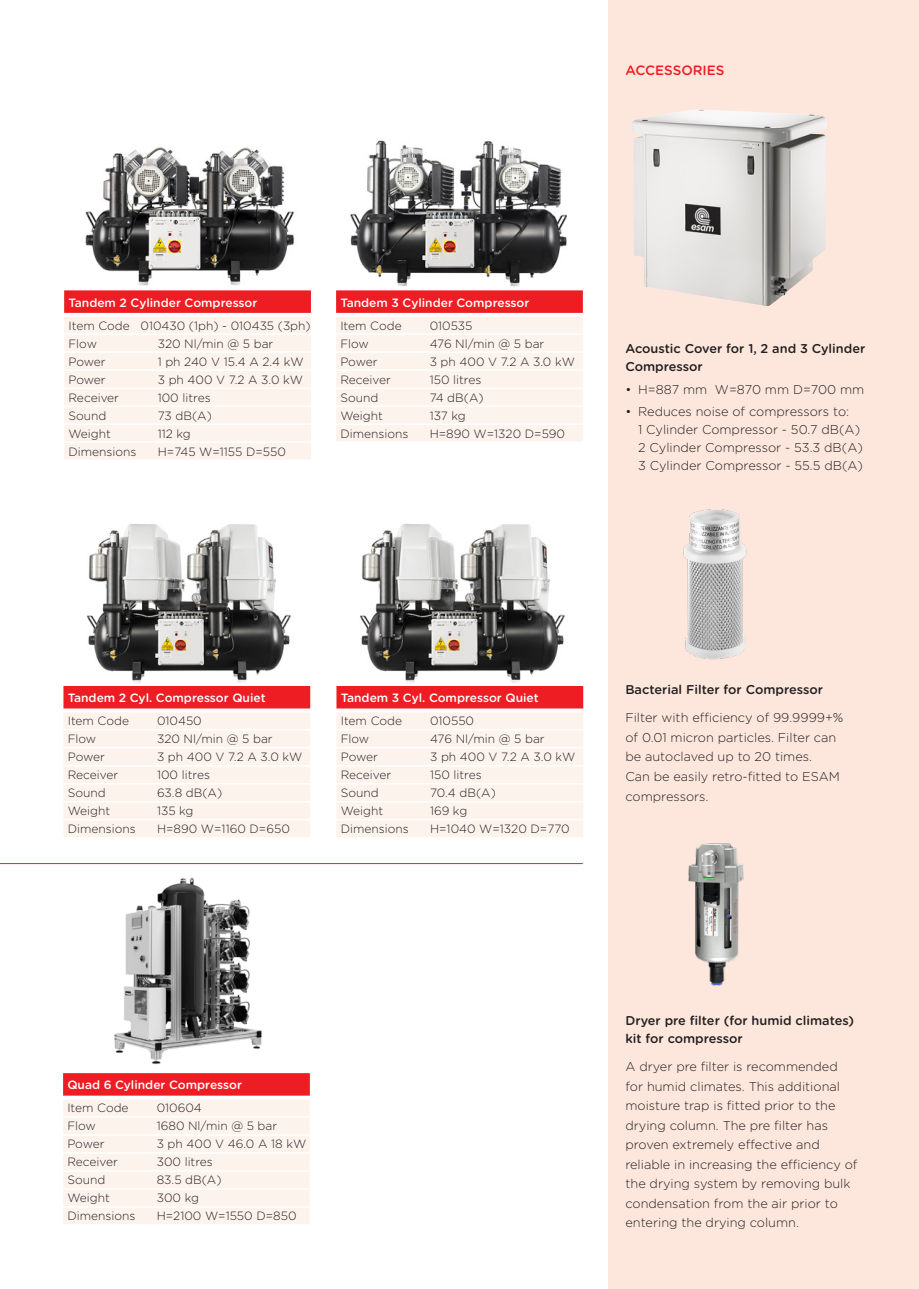
<style>
.page{position:relative;width:919px;height:1289px;background:#fff}
.page>*{position:absolute;margin:0;border:0;box-sizing:border-box;transform-origin:0 0}
.heading{font:500 13.5px "Gotham Rounded";color:#ee1d23}
.text{font:300 12.75px/19.5px "Gotham Rounded";color:#231f20}
.bullet_points{font:300 12.75px/18px "Gotham Rounded";color:#231f20}
.text_bold{font:500 12.75px/18px "Gotham Rounded";color:#231f20}
.spec_text{font:300 12px "Gotham Rounded";color:#231f20}
.spec_heading{font:500 12px "Gotham Rounded";color:#fff}
</style>
<div class="page">
<div style="left:608px;top:0;width:310px;height:1288px;background:#fde7dc"></div>
<img style="left:85px;top:147px;width:210px;height:139px">
<img style="left:87px;top:524px;width:204px;height:159px">
<img style="left:350px;top:140px;width:217px;height:147px">
<div style="left:64px;top:290px;width:247px;height:23px;background:#ee1d23"></div>
<div style="left:64px;top:317px;width:247px;height:16px;background:#fdf3ed"></div>
<div style="left:64px;top:335px;width:247px;height:16px;background:#fdf3ed"></div>
<div style="left:64px;top:353px;width:247px;height:16px;background:#fdf3ed"></div>
<div style="left:64px;top:371px;width:247px;height:16px;background:#fdf3ed"></div>
<div style="left:64px;top:389px;width:247px;height:16px;background:#fdf3ed"></div>
<div style="left:64px;top:407px;width:247px;height:16px;background:#fdf3ed"></div>
<div style="left:64px;top:425px;width:247px;height:16px;background:#fdf3ed"></div>
<div style="left:64px;top:443px;width:247px;height:16px;background:#fdf3ed"></div>
<div style="left:63px;top:686px;width:247px;height:22px;background:#ee1d23"></div>
<div style="left:63px;top:712px;width:247px;height:17px;background:#fdf3ed"></div>
<div style="left:63px;top:730px;width:247px;height:17px;background:#fdf3ed"></div>
<div style="left:63px;top:748px;width:247px;height:17px;background:#fdf3ed"></div>
<div style="left:63px;top:766px;width:247px;height:17px;background:#fdf3ed"></div>
<div style="left:63px;top:784px;width:247px;height:17px;background:#fdf3ed"></div>
<div style="left:63px;top:802px;width:247px;height:17px;background:#fdf3ed"></div>
<div style="left:63px;top:820px;width:247px;height:17px;background:#fdf3ed"></div>
<div style="left:336px;top:290px;width:247px;height:23px;background:#ee1d23"></div>
<div style="left:336px;top:317px;width:247px;height:16px;background:#fdf3ed"></div>
<div style="left:336px;top:335px;width:247px;height:16px;background:#fdf3ed"></div>
<div style="left:336px;top:353px;width:247px;height:16px;background:#fdf3ed"></div>
<div style="left:336px;top:371px;width:247px;height:16px;background:#fdf3ed"></div>
<div style="left:336px;top:389px;width:247px;height:16px;background:#fdf3ed"></div>
<div style="left:336px;top:407px;width:247px;height:16px;background:#fdf3ed"></div>
<div style="left:336px;top:425px;width:247px;height:16px;background:#fdf3ed"></div>
<div style="left:336px;top:686px;width:247px;height:22px;background:#ee1d23"></div>
<div style="left:336px;top:712px;width:247px;height:17px;background:#fdf3ed"></div>
<div style="left:336px;top:730px;width:247px;height:17px;background:#fdf3ed"></div>
<div style="left:336px;top:748px;width:247px;height:17px;background:#fdf3ed"></div>
<div style="left:336px;top:766px;width:247px;height:17px;background:#fdf3ed"></div>
<div style="left:336px;top:784px;width:247px;height:17px;background:#fdf3ed"></div>
<div style="left:336px;top:802px;width:247px;height:17px;background:#fdf3ed"></div>
<div style="left:336px;top:820px;width:247px;height:17px;background:#fdf3ed"></div>
<img style="left:114px;top:878px;width:148px;height:187px">
<img style="left:360px;top:524px;width:205px;height:159px">
<hr style="left:0;top:863px;width:583px;height:1px;background:#ee1d23">
<img style="left:683px;top:509px;width:64px;height:151px">
<img style="left:632px;top:110px;width:194px;height:196px">
<div style="left:63px;top:1073px;width:247px;height:22px;background:#ee1d23"></div>
<div style="left:63px;top:1099px;width:247px;height:17px;background:#fdf3ed"></div>
<div style="left:63px;top:1117px;width:247px;height:17px;background:#fdf3ed"></div>
<div style="left:63px;top:1135px;width:247px;height:17px;background:#fdf3ed"></div>
<div style="left:63px;top:1153px;width:247px;height:17px;background:#fdf3ed"></div>
<div style="left:63px;top:1171px;width:247px;height:17px;background:#fdf3ed"></div>
<div style="left:63px;top:1189px;width:247px;height:17px;background:#fdf3ed"></div>
<div style="left:63px;top:1207px;width:247px;height:17px;background:#fdf3ed"></div>
<img style="left:688px;top:843px;width:56px;height:143px">
<p class="heading" style="left:625px;top:60px;width:101px">ACCESSORIES</p>
<p class="spec_heading" style="left:68px;top:294px;width:190px">Tandem 2 Cylinder Compressor</p>
<p class="spec_text" style="left:68px;top:317px;width:244px">Item Code 010430 (1ph) - 010435 (3ph)</p>
<p class="spec_text" style="left:68px;top:335px;width:30px">Flow</p>
<p class="spec_text" style="left:158px;top:335px;width:117px">320 Nl/min @ 5 bar</p>
<p class="spec_text" style="left:68px;top:353px;width:39px">Power</p>
<p class="spec_text" style="left:158px;top:353px;width:147px">1 ph 240 V 15.4 A 2.4 kW</p>
<p class="spec_text" style="left:68px;top:371px;width:39px">Power</p>
<p class="spec_text" style="left:158px;top:371px;width:147px">3 ph 400 V 7.2 A 3.0 kW</p>
<p class="spec_text" style="left:68px;top:389px;width:52px">Receiver</p>
<p class="spec_text" style="left:158px;top:389px;width:54px">100 litres</p>
<p class="spec_text" style="left:68px;top:407px;width:39px">Sound</p>
<p class="spec_text" style="left:158px;top:407px;width:56px">73 dB(A)</p>
<p class="spec_text" style="left:68px;top:425px;width:44px">Weight</p>
<p class="spec_text" style="left:158px;top:425px;width:35px">112 kg</p>
<p class="spec_text" style="left:68px;top:443px;width:70px">Dimensions</p>
<p class="spec_text" style="left:158px;top:443px;width:130px">H=745 W=1155 D=550</p>
<p class="spec_heading" style="left:340px;top:294px;width:190px">Tandem 3 Cylinder Compressor</p>
<p class="spec_text" style="left:340px;top:317px;width:63px">Item Code</p>
<p class="spec_text" style="left:429px;top:317px;width:44px">010535</p>
<p class="spec_text" style="left:340px;top:335px;width:30px">Flow</p>
<p class="spec_text" style="left:429px;top:335px;width:116px">476 Nl/min @ 5 bar</p>
<p class="spec_text" style="left:340px;top:353px;width:39px">Power</p>
<p class="spec_text" style="left:429px;top:353px;width:147px">3 ph 400 V 7.2 A 3.0 kW</p>
<p class="spec_text" style="left:340px;top:371px;width:52px">Receiver</p>
<p class="spec_text" style="left:429px;top:371px;width:53px">150 litres</p>
<p class="spec_text" style="left:340px;top:389px;width:39px">Sound</p>
<p class="spec_text" style="left:429px;top:389px;width:55px">74 dB(A)</p>
<p class="spec_text" style="left:340px;top:407px;width:44px">Weight</p>
<p class="spec_text" style="left:429px;top:407px;width:38px">137 kg</p>
<p class="spec_text" style="left:340px;top:425px;width:70px">Dimensions</p>
<p class="spec_text" style="left:429px;top:425px;width:137px">H=890 W=1320 D=590</p>
<p class="text_bold" style="left:625px;top:339px;width:241px">Acoustic Cover for 1, 2 and 3 Cylinder<br>Compressor</p>
<p class="bullet_points" style="left:625px;top:379px;width:240px">• H=887 mm W=870 mm D=700 mm</p>
<p class="bullet_points" style="left:638px;top:402px;width:226px;text-indent:-13px">• Reduces noise of compressors to:<br>1 Cylinder Compressor - 50.7 dB(A)<br>2 Cylinder Compressor - 53.3 dB(A)<br>3 Cylinder Compressor - 55.5 dB(A)</p>
<p class="spec_heading" style="left:68px;top:689px;width:199px">Tandem 2 Cyl. Compressor Quiet</p>
<p class="spec_text" style="left:68px;top:713px;width:63px">Item Code</p>
<p class="spec_text" style="left:157px;top:713px;width:46px">010450</p>
<p class="spec_text" style="left:68px;top:731px;width:30px">Flow</p>
<p class="spec_text" style="left:157px;top:731px;width:117px">320 Nl/min @ 5 bar</p>
<p class="spec_text" style="left:68px;top:749px;width:39px">Power</p>
<p class="spec_text" style="left:157px;top:749px;width:147px">3 ph 400 V 7.2 A 3.0 kW</p>
<p class="spec_text" style="left:68px;top:767px;width:52px">Receiver</p>
<p class="spec_text" style="left:157px;top:767px;width:54px">100 litres</p>
<p class="spec_text" style="left:68px;top:785px;width:39px">Sound</p>
<p class="spec_text" style="left:157px;top:785px;width:67px">63.8 dB(A)</p>
<p class="spec_text" style="left:68px;top:803px;width:44px">Weight</p>
<p class="spec_text" style="left:157px;top:803px;width:38px">135 kg</p>
<p class="spec_text" style="left:68px;top:821px;width:70px">Dimensions</p>
<p class="spec_text" style="left:157px;top:821px;width:134px">H=890 W=1160 D=650</p>
<p class="spec_heading" style="left:341px;top:689px;width:199px">Tandem 3 Cyl. Compressor Quiet</p>
<p class="spec_text" style="left:341px;top:713px;width:63px">Item Code</p>
<p class="spec_text" style="left:430px;top:713px;width:46px">010550</p>
<p class="spec_text" style="left:341px;top:731px;width:30px">Flow</p>
<p class="spec_text" style="left:430px;top:731px;width:116px">476 Nl/min @ 5 bar</p>
<p class="spec_text" style="left:341px;top:749px;width:39px">Power</p>
<p class="spec_text" style="left:430px;top:749px;width:147px">3 ph 400 V 7.2 A 3.0 kW</p>
<p class="spec_text" style="left:341px;top:767px;width:52px">Receiver</p>
<p class="spec_text" style="left:430px;top:767px;width:53px">150 litres</p>
<p class="spec_text" style="left:341px;top:785px;width:39px">Sound</p>
<p class="spec_text" style="left:430px;top:785px;width:67px">70.4 dB(A)</p>
<p class="spec_text" style="left:341px;top:803px;width:44px">Weight</p>
<p class="spec_text" style="left:430px;top:803px;width:39px">169 kg</p>
<p class="spec_text" style="left:341px;top:821px;width:70px">Dimensions</p>
<p class="spec_text" style="left:430px;top:821px;width:141px">H=1040 W=1320 D=770</p>
<p class="text_bold" style="left:625px;top:680px;width:199px">Bacterial Filter for Compressor</p>
<p class="text" style="left:625px;top:707px;width:219px">Filter with efficiency of 99.9999+% of 0.01 micron particles. Filter can be autoclaved up to 20 times.<br>Can be easily retro-fitted to ESAM compressors.</p>
<p class="spec_heading" style="left:67px;top:1076px;width:176px">Quad 6 Cylinder Compressor</p>
<p class="spec_text" style="left:67px;top:1100px;width:63px">Item Code</p>
<p class="spec_text" style="left:157px;top:1100px;width:47px">010604</p>
<p class="spec_text" style="left:67px;top:1118px;width:30px">Flow</p>
<p class="spec_text" style="left:157px;top:1118px;width:122px">1680 Nl/min @ 5 bar</p>
<p class="spec_text" style="left:67px;top:1136px;width:39px">Power</p>
<p class="spec_text" style="left:157px;top:1136px;width:151px">3 ph 400 V 46.0 A 18 kW</p>
<p class="spec_text" style="left:67px;top:1154px;width:52px">Receiver</p>
<p class="spec_text" style="left:157px;top:1154px;width:58px">300 litres</p>
<p class="spec_text" style="left:67px;top:1172px;width:39px">Sound</p>
<p class="spec_text" style="left:157px;top:1172px;width:66px">83.5 dB(A)</p>
<p class="spec_text" style="left:67px;top:1190px;width:44px">Weight</p>
<p class="spec_text" style="left:157px;top:1190px;width:44px">300 kg</p>
<p class="spec_text" style="left:67px;top:1208px;width:70px">Dimensions</p>
<p class="spec_text" style="left:157px;top:1208px;width:141px">H=2100 W=1550 D=850</p>
<p class="text_bold" style="left:625px;top:1011px;width:230px">Dryer pre filter (for humid climates) kit for compressor</p>
<p class="text" style="left:625px;top:1056px;width:234px">A dryer pre filter is recommended for humid climates. This additional moisture trap is fitted prior to the drying column. The pre filter has proven extremely effective and reliable in increasing the efficiency of the drying system by removing bulk condensation from the air prior to entering the drying column.</p>
</div>
